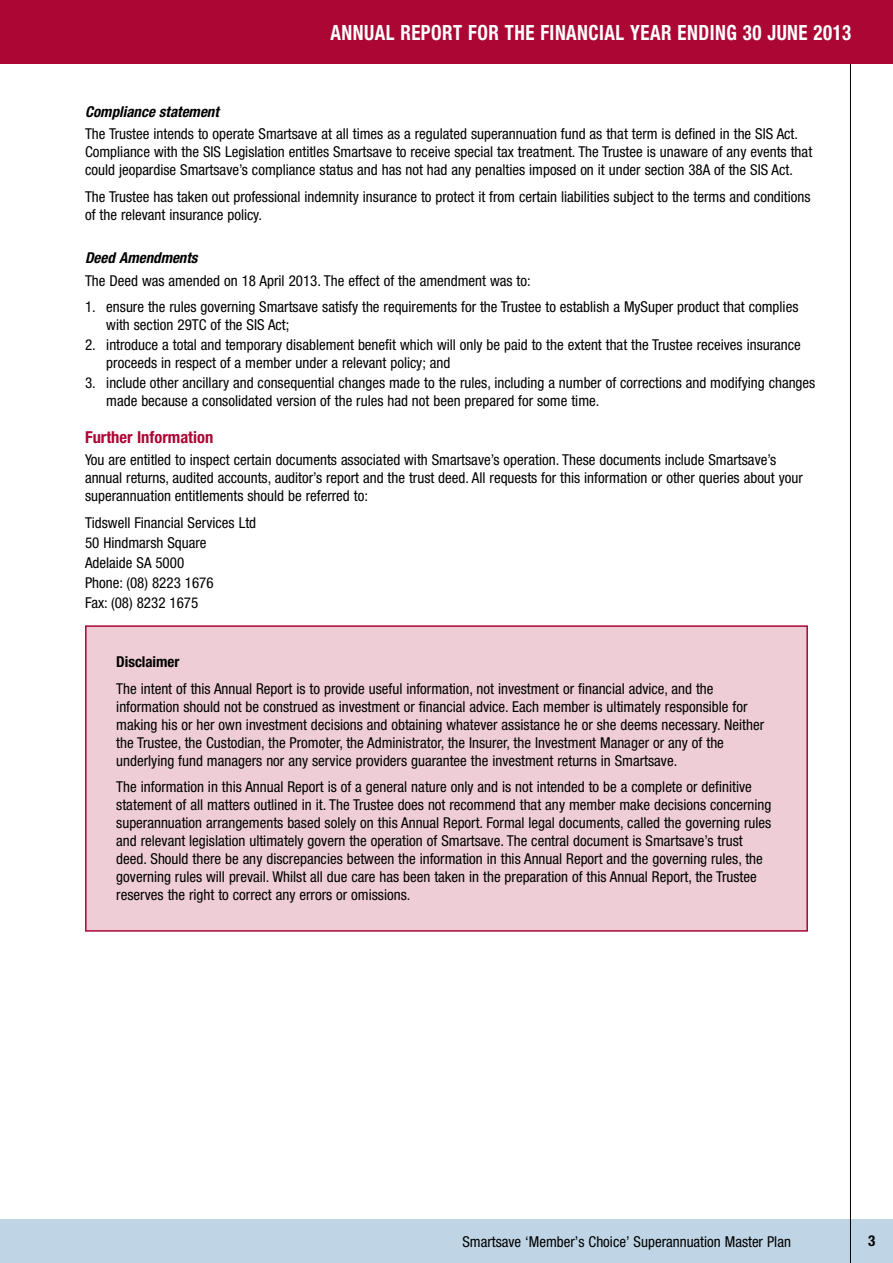
<style>
.page{position:relative;width:893px;height:1263px;background:#fff}
.page>*{position:absolute;margin:0;border:0;box-sizing:border-box;transform-origin:0 0}
.t1{font:700 condensed 21px "Helvetica Neue";letter-spacing:.025em;color:#fff;scale:.9 1}
.t2{font:700 condensed 16.5px "Helvetica Neue LT Std";color:#ab0634}
.t3{font:condensed 15px/18px "Helvetica Neue LT Std";color:#000}
.t4{font:condensed 15px "Helvetica Neue";color:#000}
.t5{font:italic 700 condensed 15px "Helvetica Neue LT Std";color:#000}
.t6{font:700 condensed 15px "Helvetica Neue LT Std";color:#000}
.t7{font:700 condensed 15px "Helvetica Neue";color:#000}
</style>
<div class="page">
<div style="left:0;top:1219px;width:893px;height:44px;background:#bfd5e5"></div>
<hr style="left:850px;top:0;width:1px;height:1263px;background:#000">
<div style="left:0;top:0;width:893px;height:64px;background:#ab0634"></div>
<div style="left:86px;top:626px;width:721px;height:305px;background:#eecdd6"></div>
<div style="left:85px;top:625px;width:723px;height:307px;border:2px solid #ab0634"></div>
<h1 class="t1" style="left:330px;top:20px;width:580px">ANNUAL REPORT FOR THE FINANCIAL YEAR ENDING 30 JUNE 2013</h1>
<p class="t5" style="left:85px;top:103px;width:135px">Compliance statement</p>
<p class="t3" style="left:85px;top:125px;width:729px">The Trustee intends to operate Smartsave at all times as a regulated superannuation fund as that term is defined in the SIS Act.<br>Compliance with the SIS Legislation entitles Smartsave to receive special tax treatment. The Trustee is unaware of any events that could jeopardise Smartsave’s compliance status and has not had any penalties imposed on it under section 38A of the SIS Act.</p>
<p class="t3" style="left:85px;top:187px;width:727px">The Trustee has taken out professional indemnity insurance to protect it from certain liabilities subject to the terms and conditions of the relevant insurance policy.</p>
<p class="t5" style="left:85px;top:249px;width:114px">Deed Amendments</p>
<p class="t3" style="left:85px;top:271px;width:447px">The Deed was amended on 18 April 2013. The effect of the amendment was to:</p>
<p class="t3" style="left:106px;top:298px;width:694px;text-indent:-21px">1. ensure the rules governing Smartsave satisfy the requirements for the Trustee to establish a MySuper product that complies with section 29TC of the SIS Act;</p>
<p class="t3" style="left:106px;top:336px;width:696px;text-indent:-21px">2. introduce a total and temporary disablement benefit which will only be paid to the extent that the Trustee receives insurance proceeds in respect of a member under a relevant policy; and</p>
<p class="t3" style="left:106px;top:374px;width:710px;text-indent:-21px">3. include other ancillary and consequential changes made to the rules, including a number of corrections and modifying changes made because a consolidated version of the rules had not been prepared for some time.</p>
<p class="t2" style="left:85px;top:427px;width:130px">Further Information</p>
<p class="t3" style="left:85px;top:451px;width:719px">You are entitled to inspect certain documents associated with Smartsave’s operation. These documents include Smartsave’s annual returns, audited accounts, auditor’s report and the trust deed. All requests for this information or other queries about your superannuation entitlements should be referred to:</p>
<p class="t3" style="left:85px;top:512px;width:173px;line-height:20.1px">Tidswell Financial Services Ltd<br>50 Hindmarsh Square<br>Adelaide SA 5000<br>Phone: (08) 8223 1676<br>Fax: (08) 8232 1675</p>
<p class="t6" style="left:116px;top:653px;width:65px">Disclaimer</p>
<p class="t3" style="left:116px;top:679px;width:649px">The intent of this Annual Report is to provide useful information, not investment or financial advice, and the information should not be construed as investment or financial advice. Each member is ultimately responsible for making his or her own investment decisions and obtaining whatever assistance he or she deems necessary. Neither the Trustee, the Custodian, the Promoter, the Administrator, the Insurer, the Investment Manager or any of the underlying fund managers nor any service providers guarantee the investment returns in Smartsave.</p>
<p class="t3" style="left:116px;top:778px;width:657px">The information in this Annual Report is of a general nature only and is not intended to be a complete or definitive statement of all matters outlined in it. The Trustee does not recommend that any member make decisions concerning superannuation arrangements based solely on this Annual Report. Formal legal documents, called the governing rules and relevant legislation ultimately govern the operation of Smartsave. The central document is Smartsave’s trust deed. Should there be any discrepancies between the information in this Annual Report and the governing rules, the governing rules will prevail. Whilst all due care has been taken in the preparation of this Annual Report, the Trustee reserves the right to correct any errors or omissions.</p>
<p class="t4" style="left:462px;top:1233px;width:330px">Smartsave ‘Member’s Choice’ Superannuation Master Plan</p>
<p class="t7" style="left:868px;top:1232px;width:9px">3</p>
</div>
